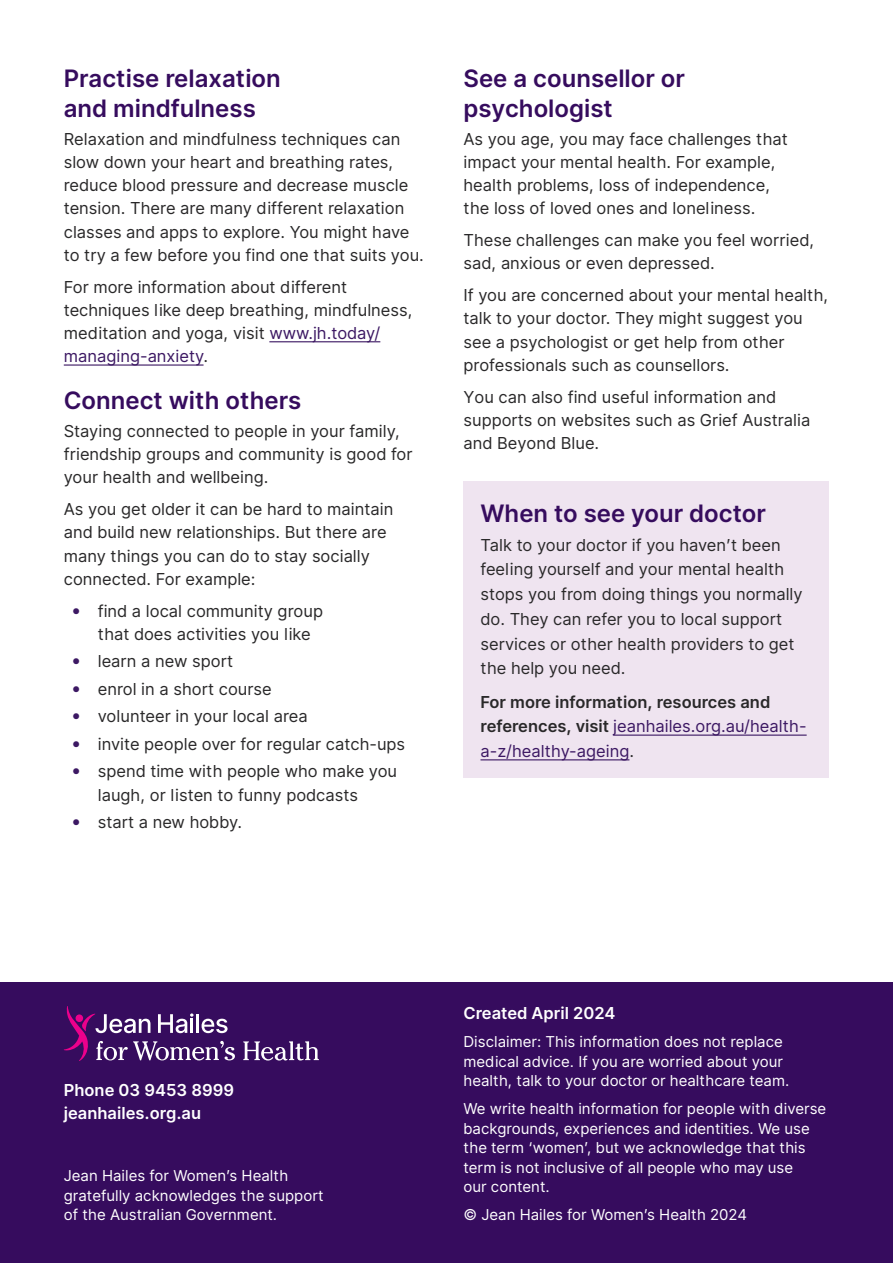
<style>
.page{position:relative;width:893px;height:1263px;background:#fff}
.page>*{position:absolute;margin:0;border:0;box-sizing:border-box;transform-origin:0 0}
.t1{font:600 24px/30px "Inter";color:#360c5e}
.t2{font:16.5px/23.2px "Inter";color:#292829}
.t3{font:600 16.5px/24.8px "Inter";color:#292829}
.t4{font:600 16.5px "Inter";color:#fff}
.t5{font:15px/19.5px "Inter";color:#fff}
.s1{color:#3c1863}
.s2{font-family:"Avenir";color:#3c1863}
.s3{font-weight:400;color:#3c1863}
.s4{font-weight:400}
</style>
<div class="page">
<div style="left:0;top:982px;width:893px;height:281px;background:#360c5e"></div>
<div style="left:463px;top:518px;width:366px;height:177px;background:#efe4f0"></div>
<div style="left:463px;top:675px;width:366px;height:103px;background:#efe4f0"></div>
<div style="left:463px;top:481px;width:366px;height:46px;background:#efe4f0"></div>
<hr style="left:269px;top:341px;width:111px;height:1px;background:#3c1863">
<hr style="left:64px;top:364px;width:140px;height:2px;background:#3c1863">
<hr style="left:613px;top:734px;width:194px;height:2px;background:#3c1863">
<hr style="left:480px;top:759px;width:149px;height:1px;background:#3c1863">
<svg style="left:64px;top:1006px;width:171px;height:55px"></svg>
<svg style="left:243px;top:1041px;width:76px;height:19px"></svg>
<h2 class="t1" style="left:64px;top:63px;width:219px">Practise relaxation and mindfulness</h2>
<p class="t2" style="left:64px;top:127px;width:362px">Relaxation and mindfulness techniques can slow down your heart and breathing rates, reduce blood pressure and decrease muscle tension. There are many different relaxation classes and apps to explore. You might have to try a few before you find one that suits you.</p>
<p class="t2" style="left:64px;top:275px;width:350px">For more information about different techniques like deep breathing, mindfulness, meditation and yoga, visit <span class="s1">www.jh.today/ managing-anxiety</span>.</p>
<h2 class="t1" style="left:64px;top:385px;width:239px">Connect with others</h2>
<p class="t2" style="left:64px;top:419px;width:350px">Staying connected to people in your family, friendship groups and community is good for your health and wellbeing.</p>
<p class="t2" style="left:64px;top:497px;width:331px">As you get older it can be hard to maintain and build new relationships. But there are many things you can do to stay socially connected. For example:</p>
<p class="t2" style="left:98px;top:599px;width:227px;text-indent:-26px"><span class="s2">•</span> find a local community group that does activities you like</p>
<p class="t2" style="left:72px;top:649px;width:162px"><span class="s2">•</span> learn a new sport</p>
<p class="t2" style="left:72px;top:677px;width:201px"><span class="s2">•</span> enrol in a short course</p>
<p class="t2" style="left:72px;top:704px;width:237px"><span class="s2">•</span> volunteer in your local area</p>
<p class="t2" style="left:72px;top:732px;width:334px"><span class="s2">•</span> invite people over for regular catch-ups</p>
<p class="t2" style="left:98px;top:759px;width:301px;text-indent:-26px"><span class="s2">•</span> spend time with people who make you laugh, or listen to funny podcasts</p>
<p class="t2" style="left:72px;top:810px;width:171px"><span class="s2">•</span> start a new hobby.</p>
<h2 class="t1" style="left:463px;top:63px;width:223px">See a counsellor or psychologist</h2>
<p class="t2" style="left:463px;top:127px;width:326px">As you age, you may face challenges that impact your mental health. For example, health problems, loss of independence, the loss of loved ones and loneliness.</p>
<p class="t2" style="left:463px;top:228px;width:352px">These challenges can make you feel worried, sad, anxious or even depressed.</p>
<p class="t2" style="left:463px;top:283px;width:366px">If you are concerned about your mental health, talk to your doctor. They might suggest you see a psychologist or get help from other professionals such as counsellors.</p>
<p class="t2" style="left:463px;top:385px;width:348px">You can also find useful information and supports on websites such as Grief Australia and Beyond Blue.</p>
<h2 class="t1" style="left:480px;top:497px;width:287px">When to see your doctor</h2>
<p class="t2" style="left:480px;top:532px;width:324px;line-height:24.8px">Talk to your doctor if you haven’t been feeling yourself and your mental health stops you from doing things you normally do. They can refer you to local support services or other health providers to get the help you need.</p>
<p class="t3" style="left:480px;top:689px;width:328px">For more information, resources and references, visit <span class="s3">jeanhailes.org.au/health&shy;a-z/healthy-ageing</span><span class="s4">.</span></p>
<p class="t4" style="left:64px;top:1078px;width:172px">Phone 03 9453 8999</p>
<p class="t4" style="left:64px;top:1101px;width:139px">jeanhailes.org.au</p>
<p class="t5" style="left:64px;top:1166px;width:261px">Jean Hailes for Women’s Health gratefully acknowledges the support of the Australian Government.</p>
<p class="t4" style="left:463px;top:1001px;width:153px">Created April 2024</p>
<p class="t5" style="left:463px;top:1032px;width:327px">Disclaimer: This information does not replace medical advice. If you are worried about your health, talk to your doctor or healthcare team.</p>
<p class="t5" style="left:463px;top:1099px;width:364px">We write health information for people with diverse backgrounds, experiences and identities. We use the term ‘women’, but we acknowledge that this term is not inclusive of all people who may use<br>our content.</p>
<p class="t5" style="left:463px;top:1205px;width:285px">© Jean Hailes for Women’s Health 2024</p>
</div>
